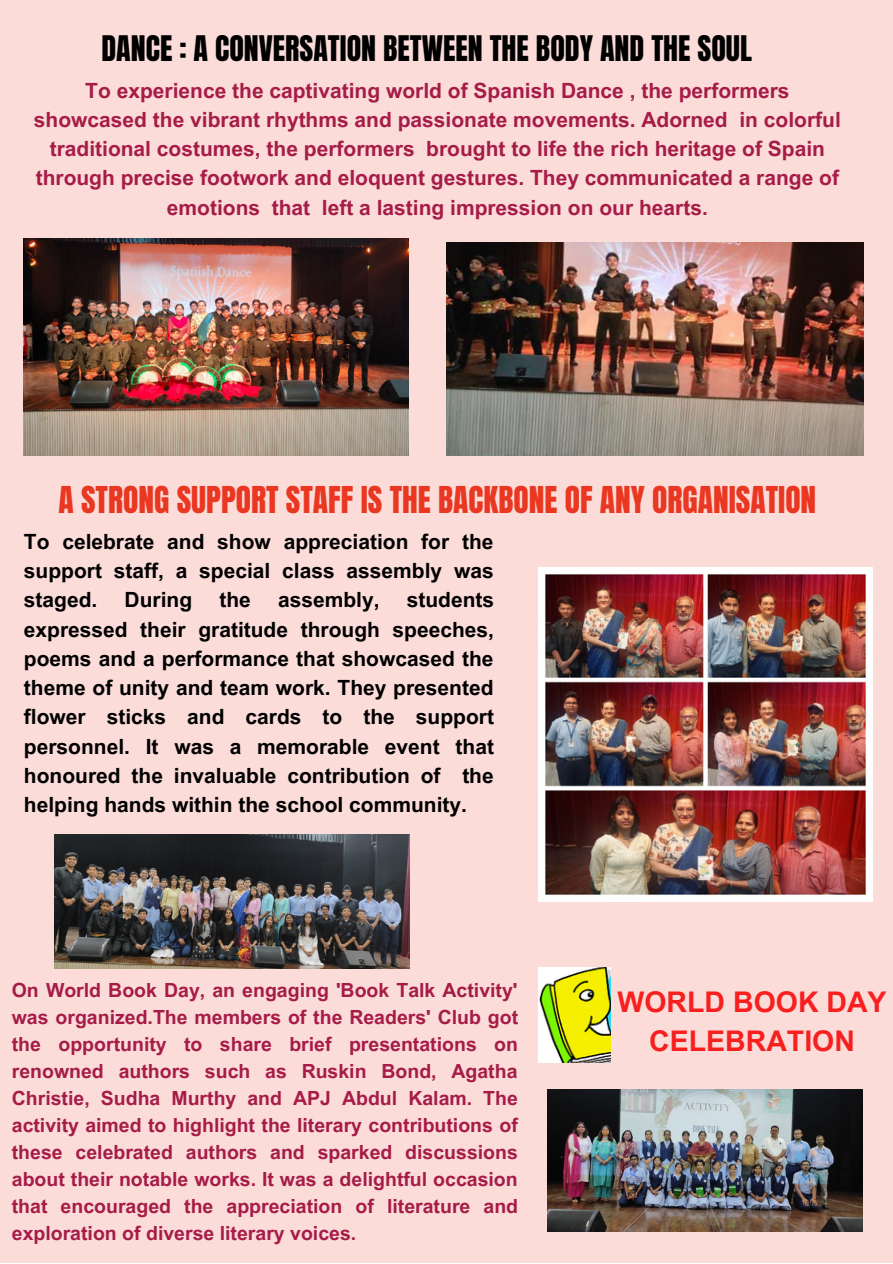
<style>
.page{position:relative;width:893px;height:1264px;background:#fff}
.page>*{position:absolute;margin:0;border:0;box-sizing:border-box;transform-origin:0 0}
.t1{font:31.5px "Anton";color:#ea3721}
.t2{font:30px "Anton";color:#000}
.t3{font:700 28.5px/39.3px "Arial MT Pro";color:#f81f1f;text-align:center}
.t4{font:700 21px/29.2px "Arial MT Pro";color:#000;text-align:justify}
.t5{font:700 21px/29.2px "Arial MT Pro";color:#a61c47;text-align:center}
.t6{font:700 19.5px/27px "Arial MT Pro";color:#a61c47;text-align:justify}
</style>
<div class="page">
<div style="left:0;top:0;width:892px;height:1262px;background:#fbdcd9"></div>
<img style="left:24px;top:238px;width:384px;height:217px">
<img style="left:446px;top:242px;width:417px;height:214px">
<img style="left:55px;top:834px;width:354px;height:134px">
<img style="left:538px;top:567px;width:334px;height:334px">
<img style="left:547px;top:1089px;width:315px;height:141px">
<img style="left:538px;top:967px;width:72px;height:95px">
<p class="t2" style="left:101px;top:27px;width:652px">DANCE : A CONVERSATION BETWEEN THE BODY AND THE SOUL</p>
<p class="t5" style="left:34px;top:78px;width:808px">To experience the captivating world of Spanish Dance , the performers showcased the vibrant rhythms and passionate movements. Adorned in colorful traditional costumes, the performers brought to life the rich heritage of Spain through precise footwork and eloquent gestures. They communicated a range of emotions that left a lasting impression on our hearts.</p>
<p class="t1" style="left:58px;top:477px;width:759px">A STRONG SUPPORT STAFF IS THE BACKBONE OF ANY ORGANISATION</p>
<p class="t4" style="left:24px;top:529px;width:471px">To celebrate and show appreciation for the support staff, a special class assembly was staged.</p>
<p class="t4" style="left:24px;top:588px;width:471px;text-indent:383px">students expressed their gratitude through speeches, poems and a performance that showcased the theme of unity and team work. They presented flower sticks and cards to the support personnel. It was a memorable event that honoured the invaluable contribution of the helping hands within the school community.</p>
<p class="t4" style="left:125px;top:588px;width:69px">During</p>
<p class="t4" style="left:219px;top:588px;width:33px">the</p>
<p class="t4" style="left:278px;top:588px;width:103px">assembly,</p>
<p class="t6" style="left:12px;top:979px;width:508px">On World Book Day, an engaging 'Book Talk Activity' was organized.The members of the Readers' Club got the opportunity to share brief presentations on renowned authors such as Ruskin Bond, Agatha Christie, Sudha Murthy and APJ Abdul Kalam. The activity aimed to highlight the literary contributions of these celebrated authors and sparked discussions about their notable works. It was a delightful occasion that encouraged the appreciation of literature and exploration of diverse literary voices.</p>
<p class="t3" style="left:617px;top:986px;width:270px">WORLD BOOK DAY<br>CELEBRATION</p>
</div>
